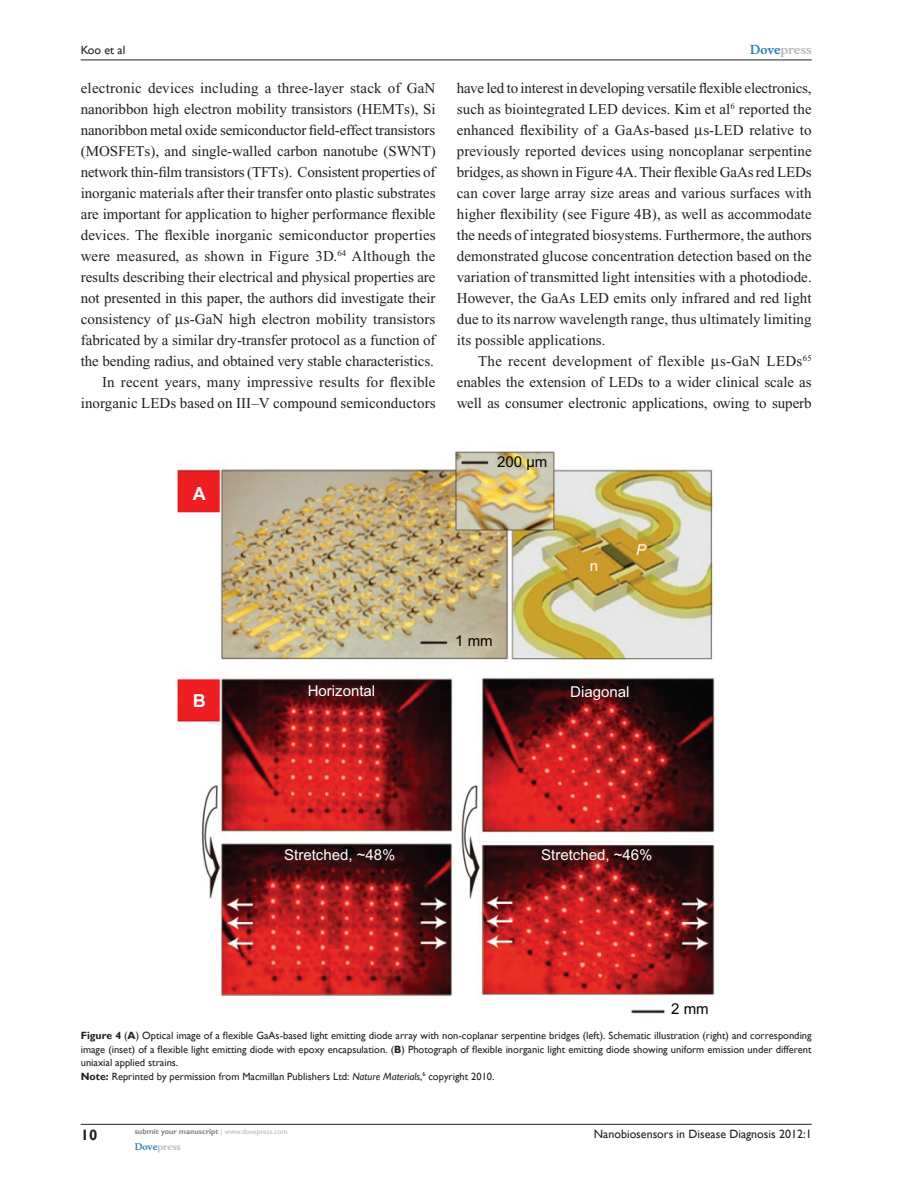
<style>
.page{position:relative;width:918px;height:1188px;background:#fff}
.page>*{position:absolute;margin:0;border:0;box-sizing:border-box;transform-origin:0 0}
.t1{font:700 18px "Arial";color:#fff}
.t2{font:15px/21px "Times New Roman";letter-spacing:-.005em;color:#231f20;text-align:justify}
.t3{font:15px "Arial";color:#fff}
.t4{font:15px "Arial";color:#040503}
.t5{font:700 15px "Gill Sans";color:#231f20}
.t6{font:italic 15px "Arial";color:#fff}
.t7{font:12px "Gill Sans";color:#231f20}
.t8{font:700 12px "Musee";color:#b8b9bc}
.t9{font:10.5px/13.5px "Gill Sans";color:#231f20}
.t10{font:700 9px "Musee";color:#b8b9bc}
.t11{font:700 7.5px "Gill Sans";color:#808285}
.s1{color:#3485ae}
.s2{font-weight:700}
.s3{font-style:italic}
.s4{font-weight:400;color:#b8b9bc}
</style>
<div class="page">
<img style="left:176px;top:451px;width:539px;height:563px">
<hr style="left:81px;top:1124px;width:731px;height:1px;background:#231f20">
<hr style="left:81px;top:60px;width:731px;height:1px;background:#231f20">
<p class="t7" style="left:81px;top:43px;width:46px">Koo et al</p>
<p class="t8" style="left:750px;top:43px;width:63px"><span class="s1">Dove</span>press</p>
<p class="t2" style="left:81px;top:77px;width:357px;text-align:right">electronic devices including a three-layer stack of GaN nanoribbon high electron mobility transistors (HEMTs), Si nanoribbon metal oxide semiconductor field-effect transistors (MOSFETs), and single-walled carbon nanotube (SWNT) network thin-film transistors (TFTs). Consistent properties of inorganic materials after their transfer onto plastic substrates are important for application to higher performance flexible devices. The flexible inorganic semiconductor properties were measured, as shown in Figure 3D.<sup>64</sup> Although the results describing their electrical and physical properties are not presented in this paper, the authors did investigate their consistency of s-GaN high electron mobility transistors fabricated by a similar dry-transfer protocol as a function of the bending radius, and obtained very stable characteristics.<br>In recent years, many impressive results for flexible inorganic LEDs based on III–V compound semiconductors</p>
<p class="t2" style="left:457px;top:77px;width:356px">have led to interest in developing versatile flexible electronics, such as biointegrated LED devices. Kim et al<sup>6</sup> reported the enhanced flexibility of a GaAs-based s-LED relative to previously reported devices using noncoplanar serpentine bridges, as shown in Figure 4A. Their flexible GaAs red LEDs can cover large array size areas and various surfaces with higher flexibility (see Figure 4B), as well as accommodate the needs of integrated biosystems. Furthermore, the authors demonstrated glucose concentration detection based on the variation of transmitted light intensities with a photodiode.<br>However, the GaAs LED emits only infrared and red light due to its narrow wavelength range, thus ultimately limiting its possible applications.</p>
<p class="t2" style="left:457px;top:350px;width:356px;text-indent:21px">The recent development of flexible s-GaN LEDs<sup>65 </sup>enables the extension of LEDs to a wider clinical scale as well as consumer electronic applications, owing to superb</p>
<p class="t1" style="left:193px;top:483px;width:14px">A</p>
<p class="t1" style="left:193px;top:690px;width:14px">B</p>
<p class="t3" style="left:308px;top:682px;width:69px">Horizontal</p>
<p class="t4" style="left:497px;top:453px;width:52px">200 µm</p>
<p class="t4" style="left:455px;top:632px;width:39px">1 mm</p>
<p class="t3" style="left:590px;top:557px;width:10px">n</p>
<p class="t6" style="left:636px;top:541px;width:12px">P</p>
<p class="t3" style="left:570px;top:683px;width:61px">Diagonal</p>
<p class="t3" style="left:284px;top:846px;width:113px">Stretched, ~48%</p>
<p class="t3" style="left:541px;top:846px;width:113px">Stretched, ~46%</p>
<p class="t4" style="left:671px;top:1000px;width:39px">2 mm</p>
<p class="t9" style="left:81px;top:1029px;width:732px"><span class="s2">Figure 4</span> (<span class="s2">A</span>) Optical image of a flexible GaAs-based light emitting diode array with non-coplanar serpentine bridges (left). Schematic illustration (right) and corresponding image (inset) of a flexible light emitting diode with epoxy encapsulation. (<span class="s2">B</span>) Photograph of flexible inorganic light emitting diode showing uniform emission under different uniaxial applied strains.<br><span class="s2">Note:</span> Reprinted by permission from Macmillan Publishers Ltd: <span class="s3">Nature Materials</span>,<sup>6</sup> copyright 2010.</p>
<p class="t5" style="left:81px;top:1126px;width:18px">10</p>
<p class="t11" style="left:135px;top:1127px;width:154px">submit your manuscript <span class="s4">| www.dovepress.com</span></p>
<p class="t10" style="left:135px;top:1141px;width:48px"><span class="s1">Dove</span>press</p>
<p class="t7" style="left:594px;top:1127px;width:219px">Nanobiosensors in Disease Diagnosis 2012:1</p>
</div>
